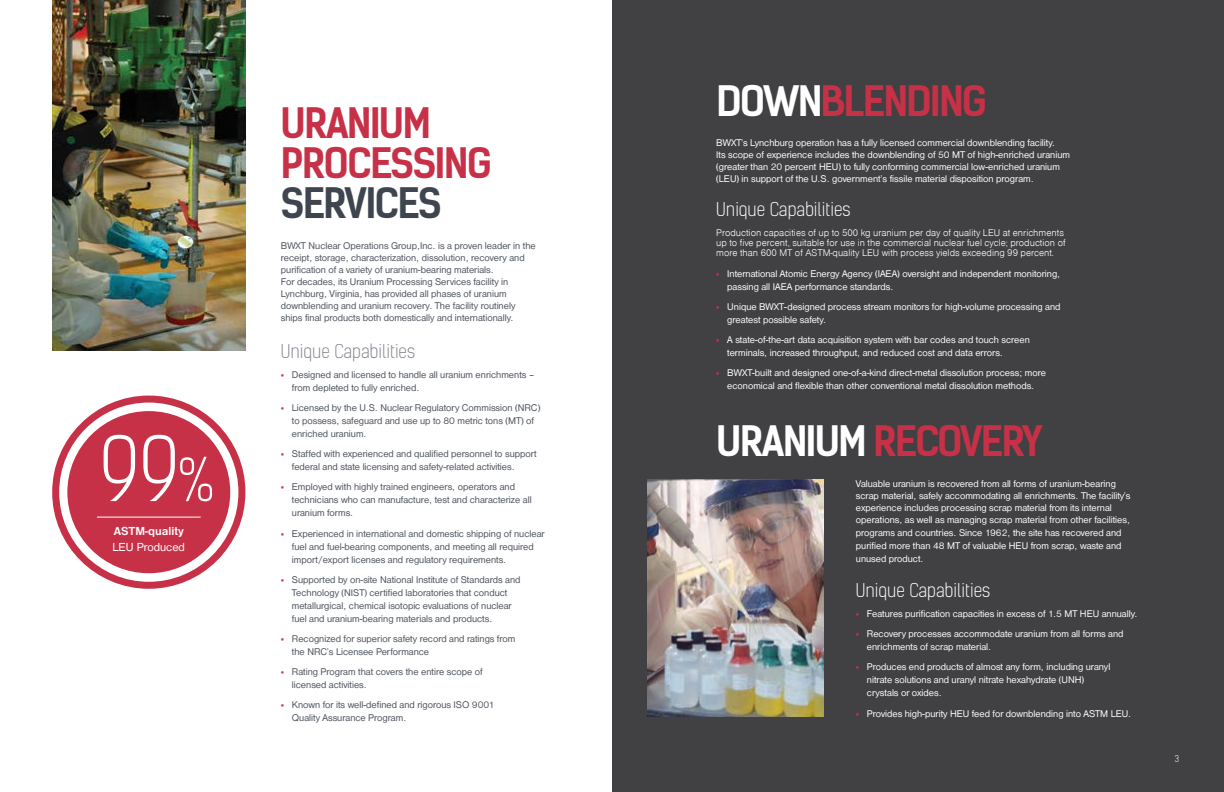
<style>
.page{position:relative;width:1224px;height:792px;background:#fff}
.page>*{position:absolute;margin:0;border:0;box-sizing:border-box;transform-origin:0 0}
.t1{font:300 85px "Kelson Sans";color:#fff}
.t2{font:700 40px/40px "Kelson Sans";letter-spacing:-.05em;color:#c73148}
.t3{font:700 40px "Kelson Sans";letter-spacing:-.05em;color:#3f454f}
.t4{font:300 18px "Kelson Sans";color:#fff}
.t5{font:300 18px "Kelson Sans";color:#83868f}
.t6{font:700 12px "Nimbus San D";color:#fff}
.t7{font:12px "Nimbus San D";color:#fff}
.t8{font:10px/13px "Nimbus San D";color:#fff}
.t9{font:10px/13px "Nimbus San D";color:#4c525c}
.t10{font:10px/10px "Nimbus San D Ligh";color:#fff}
.t11{font:300 9px "Kelson Sans";color:#fff}
.s1{font-size:56px}
.s2{font-family:"Myriad Pro";font-weight:700;color:#cb4953}
.s3{color:#fff}
.s4{font-family:"Myriad Pro";font-weight:700;color:#c73148}
</style>
<div class="page">
<div style="left:613px;top:0;width:611px;height:792px;background:#414042"></div>
<img style="left:52px;top:0;width:193px;height:351px">
<div style="left:52px;top:396px;width:193px;height:193px;border:7px solid #c73148;border-radius:50%"></div>
<div style="left:67px;top:411px;width:163px;height:162px;background:#c73148;border-radius:50%"></div>
<hr style="left:97px;top:517px;width:104px;height:1px;background:#fff">
<img style="left:647px;top:479px;width:177px;height:238px">
<h1 class="t1" style="left:99px;top:418px;width:117px">99<span class="s1">%</span></h1>
<p class="t6" style="left:114px;top:524px;width:72px">ASTM-quality</p>
<p class="t7" style="left:113px;top:540px;width:74px">LEU Produced</p>
<h2 class="t2" style="left:281px;top:103px;width:213px">URANIUM<br>PROCESSING</h2>
<h2 class="t3" style="left:281px;top:178px;width:163px">SERVICES</h2>
<p class="t9" style="left:281px;top:240px;width:256px;line-height:12px">BWXT Nuclear Operations Group,Inc. is a proven leader in the receipt, storage, characterization, dissolution, recovery and purification of a variety of uranium-bearing materials.<br>For decades, its Uranium Processing Services facility in Lynchburg, Virginia, has provided all phases of uranium downblending and uranium recovery. The facility routinely ships final products both domestically and internationally.</p>
<h3 class="t5" style="left:281px;top:340px;width:136px">Unique Capabilities</h3>
<p class="t9" style="left:292px;top:368px;width:244px;text-indent:-11px"><span class="s2">•</span> Designed and licensed to handle all uranium enrichments – from depleted to fully enriched.</p>
<p class="t9" style="left:292px;top:401px;width:250px;text-indent:-11px"><span class="s2">•</span> Licensed by the U.S. Nuclear Regulatory Commission (NRC) to possess, safeguard and use up to 80 metric tons (MT) of enriched uranium.</p>
<p class="t9" style="left:292px;top:447px;width:246px;text-indent:-11px"><span class="s2">•</span> Staffed with experienced and qualified personnel to support federal and state licensing and safety-related activities.</p>
<p class="t9" style="left:292px;top:481px;width:241px;text-indent:-11px"><span class="s2">•</span> Employed with highly trained engineers, operators and technicians who can manufacture, test and characterize all uranium forms.</p>
<p class="t9" style="left:292px;top:527px;width:254px;text-indent:-11px"><span class="s2">•</span> Experienced in international and domestic shipping of nuclear fuel and fuel-bearing components, and meeting all required import/export licenses and regulatory requirements.</p>
<p class="t9" style="left:292px;top:573px;width:230px;text-indent:-11px"><span class="s2">•</span> Supported by on-site National Institute of Standards and Technology (NIST) certified laboratories that conduct metallurgical, chemical isotopic evaluations of nuclear fuel and uranium-bearing materials and products.</p>
<p class="t9" style="left:292px;top:632px;width:225px;text-indent:-11px"><span class="s2">•</span> Recognized for superior safety record and ratings from the NRC’s Licensee Performance</p>
<p class="t9" style="left:292px;top:665px;width:192px;text-indent:-11px"><span class="s2">•</span> Rating Program that covers the entire scope of licensed activities.</p>
<p class="t9" style="left:292px;top:699px;width:204px;text-indent:-11px"><span class="s2">•</span> Known for its well-defined and rigorous ISO 9001<br>Quality Assurance Program.</p>
<h2 class="t2" style="left:716px;top:81px;width:272px"><span class="s3">DOWN</span>BLENDING</h2>
<p class="t8" style="left:716px;top:137px;width:355px;line-height:12px">BWXT’s Lynchburg operation has a fully licensed commercial downblending facility.<br>Its scope of experience includes the downblending of 50 MT of high-enriched uranium (greater than 20 percent HEU) to fully conforming commercial low-enriched uranium (LEU) in support of the U.S. government’s fissile material disposition program.</p>
<h3 class="t4" style="left:716px;top:199px;width:136px">Unique Capabilities</h3>
<p class="t10" style="left:716px;top:228px;width:351px">Production capacities of up to 500 kg uranium per day of quality LEU at enrichments up to five percent, suitable for use in the commercial nuclear fuel cycle; production of more than 600 MT of ASTM-quality LEU with process yields exceeding 99 percent.</p>
<p class="t8" style="left:727px;top:267px;width:335px;text-indent:-11px"><span class="s4">•</span> International Atomic Energy Agency (IAEA) oversight and independent monitoring, passing all IAEA performance standards.</p>
<p class="t8" style="left:727px;top:300px;width:335px;text-indent:-11px"><span class="s4">•</span> Unique BWXT-designed process stream monitors for high-volume processing and greatest possible safety.</p>
<p class="t8" style="left:727px;top:333px;width:304px;text-indent:-11px"><span class="s4">•</span> A state-of-the-art data acquisition system with bar codes and touch screen terminals, increased throughput, and reduced cost and data errors.</p>
<p class="t8" style="left:716px;top:367px;width:331px;text-align:center"><span class="s4">•</span> BWXT-built and designed one-of-a-kind direct-metal dissolution process; more economical and flexible than other conventional metal dissolution methods.</p>
<h2 class="t2" style="left:716px;top:421px;width:328px"><span class="s3">URANIUM</span> RECOVERY</h2>
<p class="t8" style="left:856px;top:478px;width:276px;line-height:12px">Valuable uranium is recovered from all forms of uranium-bearing scrap material, safely accommodating all enrichments. The facility’s experience includes processing scrap material from its internal operations, as well as managing scrap material from other facilities,</p>
<p class="t8" style="left:856px;top:527px;width:267px;text-align:justify">programs and countries. Since 1962, the site has recovered and purified more than 48 MT of valuable HEU from scrap, waste and unused product.</p>
<h3 class="t4" style="left:856px;top:579px;width:136px">Unique Capabilities</h3>
<p class="t8" style="left:856px;top:607px;width:283px"><span class="s4">•</span> Features purification capacities in excess of 1.5 MT HEU annually.</p>
<p class="t8" style="left:867px;top:627px;width:258px;text-indent:-11px"><span class="s4">•</span> Recovery processes accommodate uranium from all forms and enrichments of scrap material.</p>
<p class="t8" style="left:867px;top:661px;width:245px;text-indent:-11px"><span class="s4">•</span> Produces end products of almost any form, including uranyl nitrate solutions and uranyl nitrate hexahydrate (UNH) crystals or oxides.</p>
<p class="t8" style="left:856px;top:707px;width:277px"><span class="s4">•</span> Provides high-purity HEU feed for downblending into ASTM LEU.</p>
<p class="t11" style="left:1175px;top:753px;width:6px">3</p>
</div>
